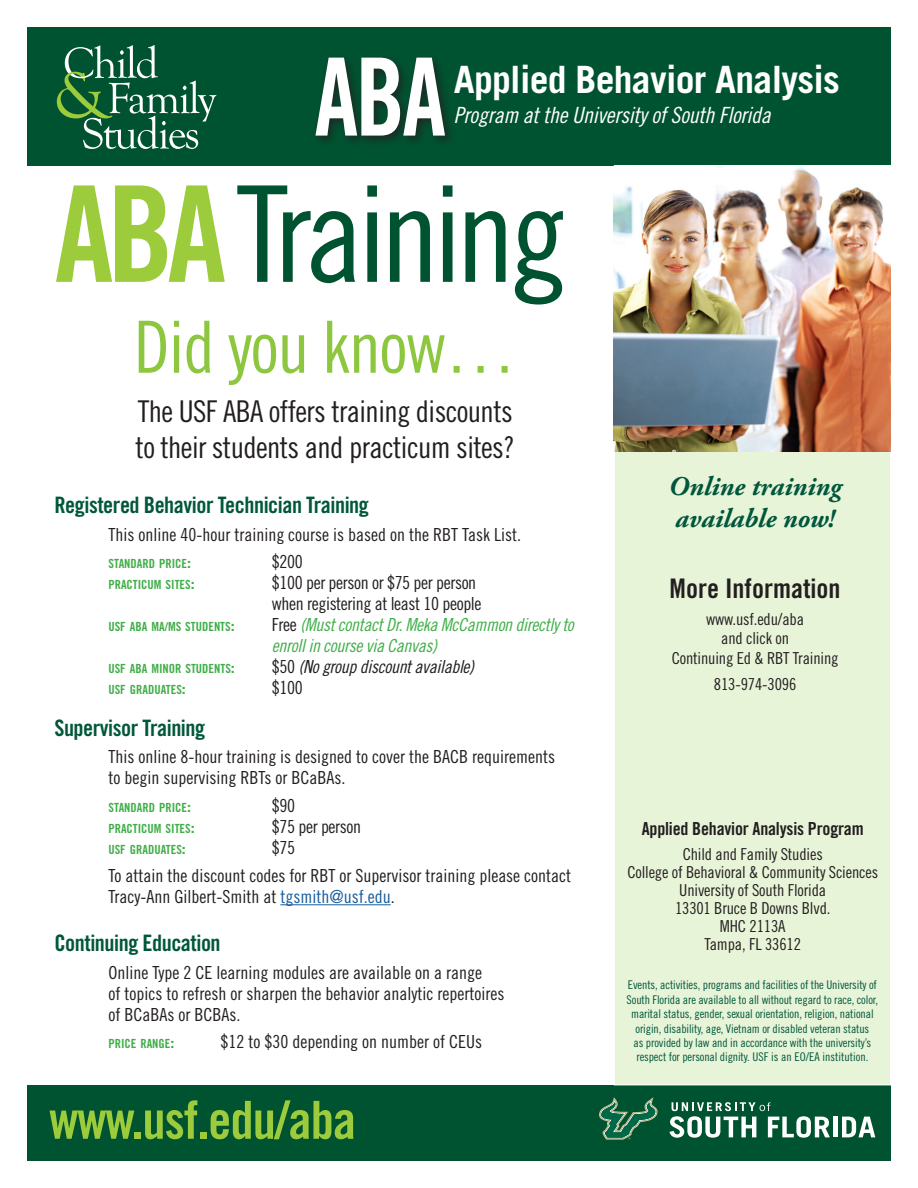
<style>
.page{position:relative;width:918px;height:1188px;background:#fff}
.page>*{position:absolute;margin:0;border:0;box-sizing:border-box;transform-origin:0 0}
.t1{font:133.5px "Trade Gothic LT Std Cn 18";letter-spacing:-.05em;color:#005331}
.t2{font:108px "Trade Gothic LT Std Bd Cn 20";color:#fff;scale:.92 1}
.t3{font:72px "Trade Gothic LT Std Cn 18";letter-spacing:-.02em;color:#8dc73f}
.t4{font:52.5px "Trade Gothic LT Std Bd Cn 20";letter-spacing:-.02em;color:#9ccb3b}
.t5{font:700 37.65px "Trade Gothic LT Std";letter-spacing:-.02em;color:#fff}
.t6{font:30px/36px "Trade Gothic LT Std Cn 18";letter-spacing:-.02em;color:#231f20}
.t7{font:italic 700 27px/32.4px "Adobe Garamond Pro";color:#00573c}
.t8{font:27px "Trade Gothic LT Std Bd Cn 20";color:#231f20}
.t9{font:22.65px "Trade Gothic LT Std Bd Cn 20";letter-spacing:-.02em;color:#00573c}
.t10{font:22.35px "Trade Gothic LT Std Cn 18 Obl";letter-spacing:-.01em;color:#fff}
.t11{font:18px/21px "Trade Gothic LT Std Cn 18";color:#231f20}
.t12{font:18px/21px "Trade Gothic LT Std Cn 18";letter-spacing:-.02em;color:#231f20}
.t13{font:18px/21px "Trade Gothic LT Std Cn 18 Obl";letter-spacing:-.02em;color:#40ae49}
.t14{font:18px "Trade Gothic LT Std Bd Cn 20";letter-spacing:-.01em;color:#231f20}
.t15{font:18px "Trade Gothic LT Std Cn 18 Obl";letter-spacing:-.02em;color:#231f20}
.t16{font:16.5px/18px "Trade Gothic LT Std Cn 18";letter-spacing:-.01em;color:#231f20;text-align:center}
.t17{font:12.6px "Trade Gothic LT Std Bd Cn 20";color:#40ae49}
.t18{font:12px/14.4px "Trade Gothic LT Std Cn 18";letter-spacing:-.01em;color:#00573c;text-align:center}
.s1{font-family:"Trade Gothic LT Std Bd Cn 20";color:#9ccb3b}
.s2{font-size:18px}
.s3{font-size:12px}
.s4{font-family:"Trade Gothic LT Std Cn 18";color:#231f20}
.s5{font-family:"Trade Gothic LT Std Cn 18"}
.s6{color:#175d9e}
</style>
<div class="page">
<div style="left:27px;top:27px;width:864px;height:138px;background:#005331"></div>
<svg style="left:57px;top:45px;width:159px;height:104px"></svg>
<div style="left:27px;top:1085px;width:864px;height:76px;background:#005331"></div>
<svg style="left:599px;top:1097px;width:59px;height:43px"></svg>
<svg style="left:669px;top:1102px;width:161px;height:36px"></svg>
<hr style="left:833px;top:1117px;width:4px;height:20px;background:#fff">
<svg style="left:842px;top:1117px;width:33px;height:20px"></svg>
<div style="left:312px;top:54px;width:144px;height:93px;background:#231f20;opacity:.75"></div>
<div style="left:614px;top:165px;width:277px;height:920px;background:#e8f4d8;border:1px solid #fff"></div>
<img style="left:614px;top:166px;width:277px;height:285px">
<hr style="left:280px;top:904px;width:111px;height:1px;background:#175d9e">
<h2 class="t2" style="left:314px;top:31px;width:145px">ABA</h2>
<h3 class="t5" style="left:454px;top:56px;width:387px">Applied Behavior Analysis</h3>
<p class="t10" style="left:454px;top:102px;width:318px">Program at the University of South Florida</p>
<h1 class="t1" style="left:54px;top:155px;width:515px"><span class="s1">ABA</span>Training</h1>
<h3 class="t3" style="left:134px;top:304px;width:384px">Did you know…</h3>
<h3 class="t6" style="left:136px;top:393px;width:381px">The USF ABA offers training discounts to their students and practicum sites?</h3>
<p class="t9" style="left:54px;top:491px;width:316px">Registered Behavior Technician Training</p>
<p class="t11" style="left:108px;top:524px;width:414px">This online 40-hour training course is based on the RBT Task List.</p>
<p class="t17" style="left:108px;top:556px;width:84px">STANDARD PRICE<span class="s2">:</span></p>
<p class="t11" style="left:272px;top:551px;width:32px">$200</p>
<p class="t17" style="left:108px;top:577px;width:88px">PRACTICUM SITES<span class="s2">:</span></p>
<p class="t12" style="left:272px;top:572px;width:211px">$100 per person or $75 per person when registering at least 10 people</p>
<p class="t17" style="left:108px;top:619px;width:128px">USF ABA MA<span class="s3">/</span>MS STUDENTS<span class="s2">:</span></p>
<p class="t13" style="left:272px;top:615px;width:304px"><span class="s4">Free</span> (Must contact Dr. Meka McCammon directly to enroll in course via Canvas)</p>
<p class="t17" style="left:108px;top:661px;width:128px">USF ABA MINOR STUDENTS<span class="s2">:</span></p>
<p class="t15" style="left:272px;top:656px;width:204px"><span class="s5">$50</span> (No group discount available)</p>
<p class="t17" style="left:108px;top:682px;width:79px">USF GRADUATES<span class="s2">:</span></p>
<p class="t11" style="left:272px;top:677px;width:32px">$100</p>
<p class="t9" style="left:54px;top:714px;width:152px">Supervisor Training</p>
<p class="t11" style="left:108px;top:746px;width:448px">This online 8-hour training is designed to cover the BACB requirements to begin supervising RBTs or BCaBAs.</p>
<p class="t17" style="left:108px;top:800px;width:84px">STANDARD PRICE<span class="s2">:</span></p>
<p class="t11" style="left:272px;top:795px;width:25px">$90</p>
<p class="t17" style="left:108px;top:821px;width:88px">PRACTICUM SITES<span class="s2">:</span></p>
<p class="t12" style="left:272px;top:816px;width:91px">$75 per person</p>
<p class="t17" style="left:108px;top:842px;width:79px">USF GRADUATES<span class="s2">:</span></p>
<p class="t11" style="left:108px;top:834px;width:464px;line-height:27.8px;text-indent:163px">$75<br>To attain the discount codes for RBT or Supervisor training please contact</p>
<p class="t11" style="left:108px;top:886px;width:288px">Tracy-Ann Gilbert-Smith at <span class="s6">tgsmith@usf.edu</span>.</p>
<p class="t9" style="left:54px;top:929px;width:168px">Continuing Education</p>
<p class="t11" style="left:108px;top:962px;width:397px">Online Type 2 CE learning modules are available on a range<br>of topics to refresh or sharpen the behavior analytic repertoires of BCaBAs or BCBAs.</p>
<p class="t17" style="left:108px;top:1036px;width:68px">PRICE RANGE<span class="s2">:</span></p>
<p class="t11" style="left:220px;top:1031px;width:263px">$12 to $30 depending on number of CEUs</p>
<h3 class="t4" style="left:49px;top:1088px;width:309px">www.usf.edu/aba</h3>
<h3 class="t7" style="left:669px;top:471px;width:174px">Online training available now!</h3>
<h3 class="t8" style="left:670px;top:572px;width:172px">More Information</h3>
<p class="t16" style="left:672px;top:609px;width:168px;line-height:19.5px">www.usf.edu/aba<br>and click on<br>Continuing Ed &amp; RBT Training</p>
<p class="t16" style="left:714px;top:675px;width:84px">813-974-3096</p>
<p class="t14" style="left:642px;top:818px;width:224px">Applied Behavior Analysis Program</p>
<p class="t16" style="left:627px;top:845px;width:252px">Child and Family Studies<br>College of Behavioral &amp; Community Sciences<br>University of South Florida<br>13301 Bruce B Downs Blvd.<br>MHC 2113A<br>Tampa, FL 33612</p>
<p class="t18" style="left:627px;top:978px;width:253px">Events, activities, programs and facilities of the University of South Florida are available to all without regard to race, color, marital status, gender, sexual orientation, religion, national origin, disability, age, Vietnam or disabled veteran status<br>as provided by law and in accordance with the university’s respect for personal dignity. USF is an EO/EA institution.</p>
</div>
